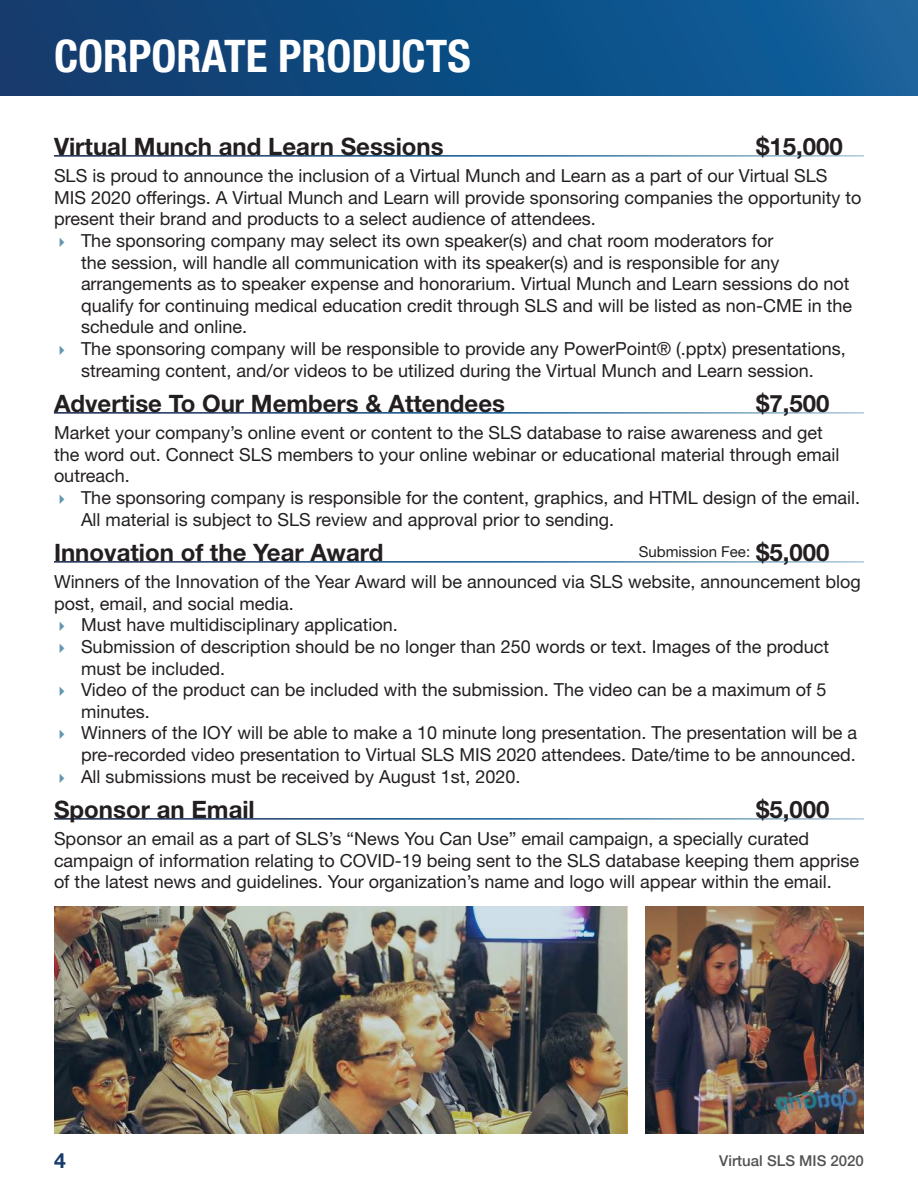
<style>
.page{position:relative;width:918px;height:1188px;background:#fff}
.page>*{position:absolute;margin:0;border:0;box-sizing:border-box;transform-origin:0 0}
.t1{font:700 condensed 45px "Helvetica Neue LT Std";color:#fff}
.t2{font:700 24px "Helvetica Neue LT Std";color:#231f20}
.t3{font:700 21px "Helvetica Neue LT Std";color:#183b6c}
.t4{font:18px/21.6px "Helvetica Neue LT Std";color:#231f20}
.t5{font:500 15px "Helvetica Neue LT Std";color:#535353}
.t6{font:15px "Helvetica Neue LT Std";color:#231f20}
</style>
<div class="page">
<div style="left:0;top:0;width:918px;height:1188px;background:linear-gradient(to right,#153e6e,#15649f)"></div>
<div style="left:0;top:1121px;width:918px;height:67px;background:#fff"></div>
<div style="left:0;top:97px;width:918px;height:1037px;background:#fff"></div>
<img style="left:54px;top:906px;width:573px;height:228px">
<img style="left:645px;top:906px;width:219px;height:228px">
<h1 class="t1" style="left:54px;top:29px;width:418px">CORPORATE PRODUCTS</h1>
<h2 class="t2" style="left:54px;top:131px;width:391px">Virtual Munch and Learn Sessions</h2>
<h2 class="t2" style="left:756px;top:131px;width:88px">$15,000</h2>
<p class="t4" style="left:54px;top:164px;width:775px">SLS is proud to announce the inclusion of a Virtual Munch and Learn as a part of our Virtual SLS</p>
<p class="t4" style="left:54px;top:186px;width:809px">MIS 2020 offerings. A Virtual Munch and Learn will provide sponsoring companies the opportunity to</p>
<p class="t4" style="left:54px;top:208px;width:543px">present their brand and products to a select audience of attendees.</p>
<p class="t4" style="left:81px;top:230px;width:694px">The sponsoring company may select its own speaker(s) and chat room moderators for</p>
<p class="t4" style="left:81px;top:251px;width:700px">the session, will handle all communication with its speaker(s) and is responsible for any</p>
<p class="t4" style="left:81px;top:273px;width:770px">arrangements as to speaker expense and honorarium. Virtual Munch and Learn sessions do not</p>
<p class="t4" style="left:81px;top:294px;width:773px">qualify for continuing medical education credit through SLS and will be listed as non-CME in the</p>
<p class="t4" style="left:81px;top:316px;width:168px">schedule and online.</p>
<p class="t4" style="left:81px;top:338px;width:766px">The sponsoring company will be responsible to provide any PowerPoint® (.pptx) presentations,</p>
<p class="t4" style="left:81px;top:359px;width:734px">streaming content, and/or videos to be utilized during the Virtual Munch and Learn session.</p>
<h2 class="t2" style="left:54px;top:388px;width:453px">Advertise To Our Members &amp; Attendees</h2>
<h2 class="t2" style="left:756px;top:388px;width:75px">$7,500</h2>
<p class="t4" style="left:54px;top:421px;width:787px">Market your company’s online event or content to the SLS database to raise awareness and get the word out. Connect SLS members to your online webinar or educational material through email outreach.</p>
<p class="t4" style="left:81px;top:487px;width:781px">The sponsoring company is responsible for the content, graphics, and HTML design of the email.<br>All material is subject to SLS review and approval prior to sending.</p>
<h2 class="t2" style="left:54px;top:537px;width:331px">Innovation of the Year Award</h2>
<h2 class="t2" style="left:756px;top:537px;width:75px">$5,000</h2>
<p class="t4" style="left:54px;top:570px;width:808px">Winners of the Innovation of the Year Award will be announced via SLS website, announcement blog</p>
<p class="t4" style="left:54px;top:592px;width:241px">post, email, and social media.</p>
<p class="t4" style="left:81px;top:614px;width:318px">Must have multidisciplinary application.</p>
<p class="t4" style="left:81px;top:636px;width:750px">Submission of description should be no longer than 250 words or text. Images of the product</p>
<p class="t4" style="left:81px;top:657px;width:146px">must be included.</p>
<p class="t4" style="left:81px;top:679px;width:747px">Video of the product can be included with the submission. The video can be a maximum of 5</p>
<p class="t4" style="left:81px;top:700px;width:70px">minutes.</p>
<p class="t4" style="left:81px;top:722px;width:778px">Winners of the IOY will be able to make a 10 minute long presentation. The presentation will be a</p>
<p class="t4" style="left:81px;top:744px;width:776px">pre-recorded video presentation to Virtual SLS MIS 2020 attendees. Date/time to be announced.</p>
<p class="t4" style="left:81px;top:765px;width:441px">All submissions must be received by August 1st, 2020.</p>
<p class="t6" style="left:639px;top:543px;width:113px">Submission Fee:</p>
<h2 class="t2" style="left:54px;top:794px;width:202px">Sponsor an Email</h2>
<h2 class="t2" style="left:756px;top:794px;width:75px">$5,000</h2>
<p class="t4" style="left:54px;top:827px;width:807px">Sponsor an email as a part of SLS’s “News You Can Use” email campaign, a specially curated campaign of information relating to COVID-19 being sent to the SLS database keeping them apprise of the latest news and guidelines. Your organization’s name and logo will appear within the email.</p>
<p class="t3" style="left:54px;top:1148px;width:13px">4</p>
<p class="t5" style="left:719px;top:1152px;width:146px">Virtual SLS MIS 2020</p>
</div>
